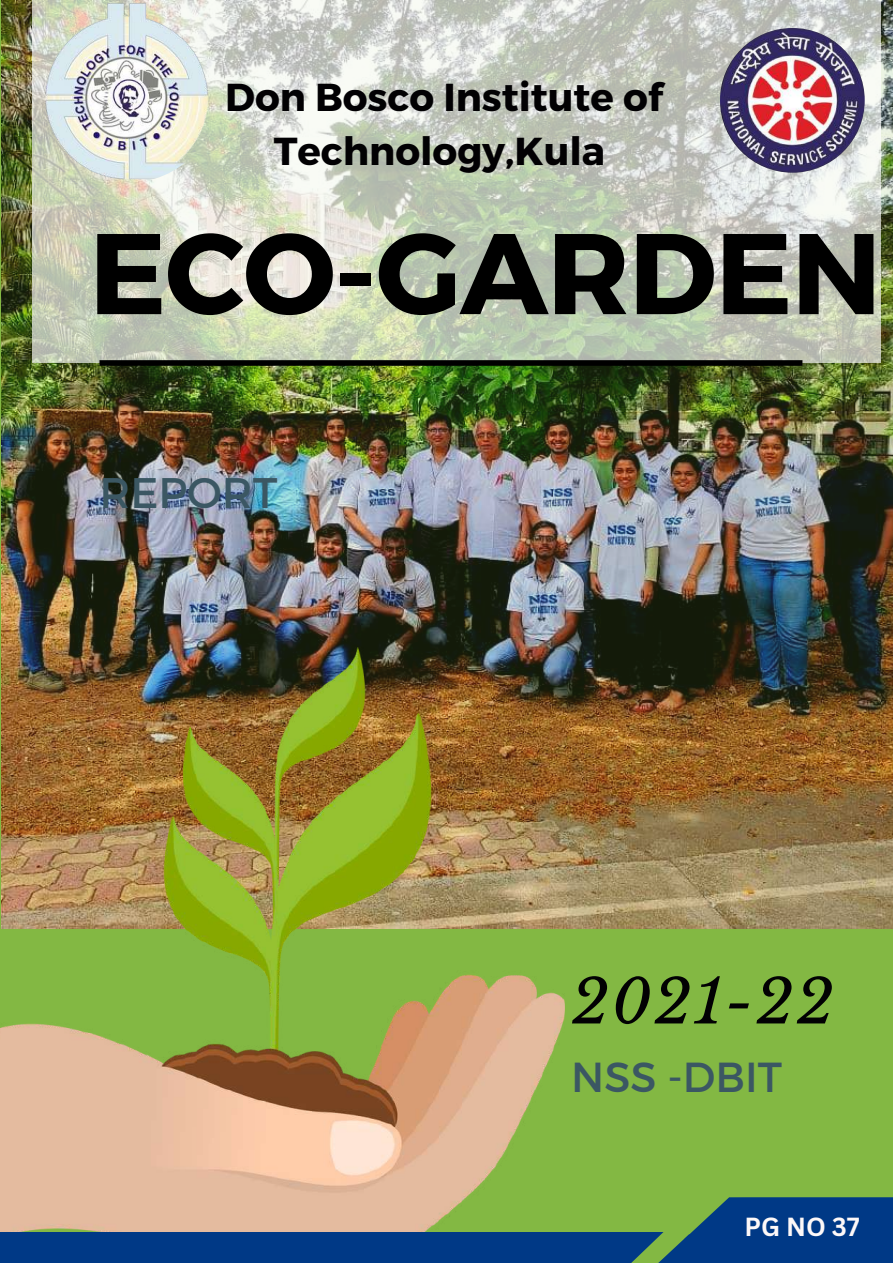
<style>
.page{position:relative;width:893px;height:1264px;background:#fff}
.page>*{position:absolute;margin:0;border:0;box-sizing:border-box;transform-origin:0 0}
.t1{font:700 114.45px "Montserrat";letter-spacing:-.01em;color:#000}
.t2{font:italic 60.6px "Libre Baskerville";letter-spacing:.04em;color:#020103}
.t3{font:42.75px "Montserrat";color:#3b5763}
.t4{font:41.85px "Montserrat";color:#3b5763}
.t5{font:700 38.85px/54px "Montserrat";color:#020103;text-align:center}
.t6{font:700 25.5px "Canva Sans";color:#fdf8f8}
</style>
<div class="page">
<div style="left:0;top:0;width:892px;height:1262px;background:#83b843"></div>
<img style="left:2px;top:0;width:890px;height:928px">
<svg style="left:32px;top:0;width:847px;height:362px;background:#cad0c1"></svg>
<img style="left:0;top:647px;width:564px;height:584px">
<div style="left:99px;top:360px;width:703px;height:6px;background:#000"></div>
<img style="left:720px;top:28px;width:144px;height:145px;border-radius:50%">
<img style="left:36px;top:0;width:183px;height:183px;border-radius:50%">
<div style="left:0;top:1231px;width:663px;height:31px;background:#003986"></div>
<div style="left:644px;top:1234px;width:248px;height:28px;background:#003986"></div>
<div style="left:684px;top:1197px;width:208px;height:41px;background:#003986"></div>
<p class="t5" style="left:225px;top:69px;width:439px">Don Bosco Institute of<br>Technology,Kula</p>
<h1 class="t1" style="left:89px;top:199px;width:793px">ECO-GARDEN</h1>
<p class="t3" style="left:99px;top:465px;width:179px">REPORT</p>
<h2 class="t2" style="left:571px;top:964px;width:264px">2021-22</h2>
<p class="t4" style="left:571px;top:1049px;width:212px">NSS -DBIT</p>
<p class="t6" style="left:744px;top:1208px;width:117px">PG NO 37</p>
</div>
